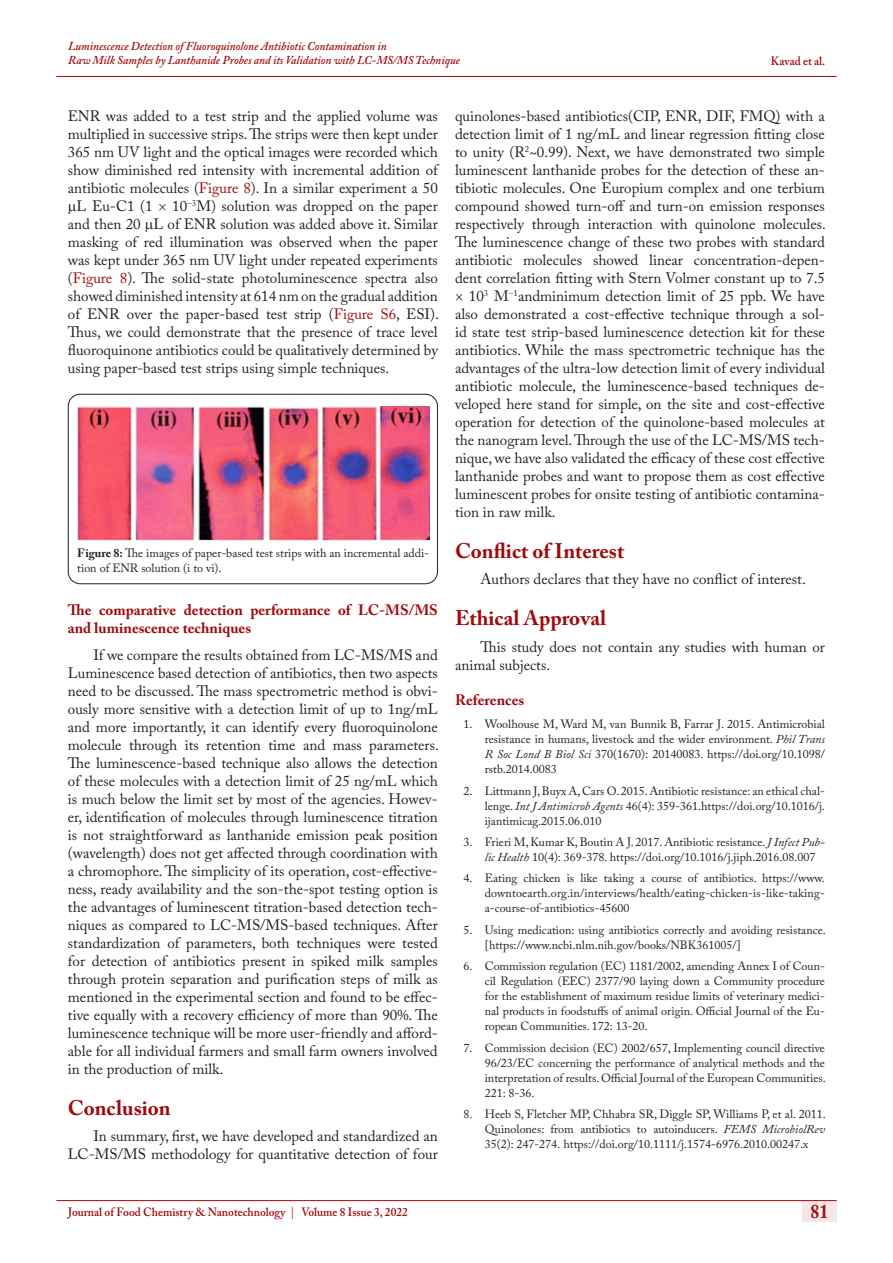
<style>
.page{position:relative;width:893px;height:1263px;background:#fff}
.page>*{position:absolute;margin:0;border:0;box-sizing:border-box;transform-origin:0 0}
.t1{font:700 21px "Adobe Caslon Pro";color:#9e0b0f}
.t2{font:700 19.5px "Adobe Caslon Pro";color:#9e0b0f;scale:.9 1}
.t3{font:15px/18px "Adobe Caslon Pro";color:#231f20;text-align:justify}
.Sub_Heading{font:700 15px/18px "Adobe Caslon Pro";color:#9e0b0f}
.t4{font:12px/15px "Adobe Caslon Pro";color:#231f20;text-align:justify}
.t5{font:italic 600 12px/13.5px "Adobe Caslon Pro";color:#9e0b0f;scale:.95 1}
.t6{font:600 12px "Adobe Caslon Pro";color:#9e0b0f;scale:.95 1}
.s1{color:#9e0b0f}
.s2{font-weight:700}
.s3{font-style:italic}
.s4{color:#ac2f33}
</style>
<div class="page">
<div style="left:802px;top:1200px;width:35px;height:21px;background:#f5e7e7"></div>
<hr style="left:56px;top:1200px;width:781px;height:1px;background:#9e0b0f">
<hr style="left:56px;top:76px;width:781px;height:1px;background:#9e0b0f">
<div style="left:68px;top:394px;width:370px;height:190px;border:1px solid #231f20;border-radius:12px"></div>
<img style="left:78px;top:407px;width:351px;height:133px">
<p class="t5" style="left:68px;top:39px;width:414px">Luminescence Detection of Fluoroquinolone Antibiotic Contamination in<br>Raw Milk Samples by Lanthanide Probes and its Validation with LC-MS/MS Technique</p>
<p class="t6" style="left:771px;top:54px;width:59px">Kavad et al.</p>
<p class="t3" style="left:68px;top:106px;width:371px">ENR was added to a test strip and the applied volume was</p>
<p class="t3" style="left:68px;top:124px;width:371px">multiplied in successive strips. The strips were then kept under</p>
<p class="t3" style="left:68px;top:142px;width:371px">365 nm UV light and the optical images were recorded which</p>
<p class="t3" style="left:68px;top:160px;width:371px">show diminished red intensity with incremental addition of</p>
<p class="t3" style="left:68px;top:178px;width:371px">antibiotic molecules (<span class="s1">Figure 8</span>). In a similar experiment a 50</p>
<p class="t3" style="left:77px;top:196px;width:78px">L Eu-C1 (1</p>
<p class="t3" style="left:68px;top:196px;width:372px;text-indent:104px">10−<sup>3</sup>M) solution was dropped on the paper and then 20 L of ENR solution was added above it. Similar masking of red illumination was observed when the paper was kept under 365 nm UV light under repeated experiments (<span class="s1">Figure 8</span>). The solid-state photoluminescence spectra also showed diminished intensity at 614 nm on the gradual addition of ENR over the paper-based test strip (<span class="s1">Figure S6</span>, ESI).<br>Thus, we could demonstrate that the presence of trace level fluoroquinone antibiotics could be qualitatively determined by using paper-based test strips using simple techniques.</p>
<p class="t4" style="left:77px;top:545px;width:353px"><span class="s2">Figure 8:</span> The images of paper-based test strips with an incremental addi&shy;tion of ENR solution (i to vi).</p>
<p class="Sub_Heading" style="left:68px;top:601px;width:371px">The comparative detection performance of LC-MS/MS and luminescence techniques</p>
<p class="t3" style="left:68px;top:645px;width:372px;text-indent:26px">If we compare the results obtained from LC-MS/MS and Luminescence based detection of antibiotics, then two aspects need to be discussed. The mass spectrometric method is obvi&shy;ously more sensitive with a detection limit of up to 1ng/mL and more importantly, it can identify every fluoroquinolone molecule through its retention time and mass parameters.<br>The luminescence-based technique also allows the detection of these molecules with a detection limit of 25 ng/mL which is much below the limit set by most of the agencies. Howev&shy;er, identification of molecules through luminescence titration is not straightforward as lanthanide emission peak position (wavelength) does not get affected through coordination with a chromophore. The simplicity of its operation, cost-effective&shy;ness, ready availability and the son-the-spot testing option is the advantages of luminescent titration-based detection tech&shy;niques as compared to LC-MS/MS-based techniques. After standardization of parameters, both techniques were tested for detection of antibiotics present in spiked milk samples through protein separation and purification steps of milk as mentioned in the experimental section and found to be effec&shy;tive equally with a recovery efficiency of more than 90%. The luminescence technique will be more user-friendly and afford&shy;able for all individual farmers and small farm owners involved in the production of milk.</p>
<p class="t1" style="left:68px;top:1095px;width:104px">Conclusion</p>
<p class="t3" style="left:68px;top:1127px;width:371px;text-align:right">In summary, first, we have developed and standardized an<br>LC-MS/MS methodology for quantitative detection of four</p>
<p class="t3" style="left:455px;top:106px;width:371px">quinolones-based antibiotics(CIP, ENR, DIF, FMQ) with a</p>
<p class="t3" style="left:455px;top:124px;width:371px">detection limit of 1 ng/mL and linear regression fitting close</p>
<p class="t3" style="left:455px;top:142px;width:371px">to unity (R<sup>2</sup>~0.99). Next, we have demonstrated two simple</p>
<p class="t3" style="left:455px;top:160px;width:371px">luminescent lanthanide probes for the detection of these an-</p>
<p class="t3" style="left:455px;top:178px;width:371px">tibiotic molecules. One Europium complex and one terbium</p>
<p class="t3" style="left:455px;top:196px;width:371px">compound showed turn-off and turn-on emission responses</p>
<p class="t3" style="left:455px;top:214px;width:372px">respectively through interaction with quinolone molecules.</p>
<p class="t3" style="left:455px;top:232px;width:371px">The luminescence change of these two probes with standard</p>
<p class="t3" style="left:455px;top:250px;width:371px">antibiotic molecules showed linear concentration-depen-</p>
<p class="t3" style="left:455px;top:268px;width:371px">dent correlation fitting with Stern Volmer constant up to 7.5</p>
<p class="t3" style="left:469px;top:286px;width:357px">10<sup>3</sup> M−<sup>1</sup>andminimum detection limit of 25 ppb. We have</p>
<p class="t3" style="left:455px;top:304px;width:371px">also demonstrated a cost-effective technique through a sol-</p>
<p class="t3" style="left:455px;top:322px;width:371px">id state test strip-based luminescence detection kit for these</p>
<p class="t3" style="left:455px;top:340px;width:371px">antibiotics. While the mass spectrometric technique has the</p>
<p class="t3" style="left:455px;top:358px;width:371px">advantages of the ultra-low detection limit of every individual</p>
<p class="t3" style="left:455px;top:376px;width:371px">antibiotic molecule, the luminescence-based techniques de-</p>
<p class="t3" style="left:455px;top:394px;width:371px">veloped here stand for simple, on the site and cost-effective</p>
<p class="t3" style="left:455px;top:412px;width:371px">operation for detection of the quinolone-based molecules at</p>
<p class="t3" style="left:455px;top:430px;width:371px">the nanogram level. Through the use of the LC-MS/MS tech-</p>
<p class="t3" style="left:455px;top:448px;width:371px">nique, we have also validated the efficacy of these cost effective</p>
<p class="t3" style="left:455px;top:466px;width:371px">lanthanide probes and want to propose them as cost effective</p>
<p class="t3" style="left:455px;top:484px;width:371px">luminescent probes for onsite testing of antibiotic contamina-</p>
<p class="t3" style="left:455px;top:502px;width:102px">tion in raw milk.</p>
<p class="t1" style="left:455px;top:538px;width:171px">Conflict of Interest</p>
<p class="t3" style="left:480px;top:570px;width:327px">Authors declares that they have no conflict of interest.</p>
<p class="t1" style="left:455px;top:606px;width:153px">Ethical Approval</p>
<p class="t3" style="left:455px;top:637px;width:371px;text-indent:26px">This study does not contain any studies with human or animal subjects.</p>
<p class="Sub_Heading" style="left:455px;top:690px;width:71px">References</p>
<p class="t4" style="left:485px;top:716px;width:342px;text-indent:-21px">1. Woolhouse M, Ward M, van Bunnik B, Farrar J. 2015. Antimicrobial resistance in humans, livestock and the wider environment. <span class="s3">Phil Trans R Soc Lond B Biol Sci</span> 370(1670): 20140083. https://doi.org/10.1098/ rstb.2014.0083</p>
<p class="t4" style="left:485px;top:783px;width:342px;text-indent:-21px">2. Littmann J, Buyx A, Cars O. 2015. Antibiotic resistance: an ethical chal&shy;lenge. <span class="s3">Int J Antimicrob Agents</span> 46(4): 359-361.https://doi.org/10.1016/j. ijantimicag.2015.06.010</p>
<p class="t4" style="left:485px;top:834px;width:342px;text-indent:-21px">3. Frieri M, Kumar K, Boutin A J. 2017. Antibiotic resistance. <span class="s3">J Infect Pub&shy;lic Health</span> 10(4): 369-378. https://doi.org/10.1016/j.jiph.2016.08.007</p>
<p class="t4" style="left:485px;top:871px;width:342px;text-indent:-21px">4. Eating chicken is like taking a course of antibiotics. https://www. downtoearth.org.in/interviews/health/eating-chicken-is-like-taking&shy;a-course-of-antibiotics-45600</p>
<p class="t4" style="left:485px;top:922px;width:343px;text-indent:-21px">5. Using medication: using antibiotics correctly and avoiding resistance. [https://www.ncbi.nlm.nih.gov/books/NBK361005/]</p>
<p class="t4" style="left:485px;top:958px;width:342px;text-indent:-21px">6. Commission regulation (EC) 1181/2002, amending Annex I of Coun&shy;cil Regulation (EEC) 2377/90 laying down a Community procedure for the establishment of maximum residue limits of veterinary medici&shy;nal products in foodstuffs of animal origin. Official Journal of the Eu&shy;ropean Communities. 172: 13-20.</p>
<p class="t4" style="left:485px;top:1040px;width:342px;text-indent:-21px">7. Commission decision (EC) 2002/657, Implementing council directive 96/23/EC concerning the performance of analytical methods and the interpretation of results. Official Journal of the European Communities.<br>221: 8-36.</p>
<p class="t4" style="left:485px;top:1106px;width:342px;text-indent:-21px">8. Heeb S, Fletcher MP, Chhabra SR, Diggle SP, Williams P, et al. 2011.<br>Quinolones: from antibiotics to autoinducers. <span class="s3">FEMS MicrobiolRev </span>35(2): 247-274. https://doi.org/10.1111/j.1574-6976.2010.00247.x</p>
<p class="t6" style="left:68px;top:1204px;width:359px">Journal of Food Chemistry &amp; Nanotechnology <span class="s4">|</span> Volume 8 Issue 3, 2022</p>
<h2 class="t2" style="left:811px;top:1200px;width:21px">81</h2>
</div>
